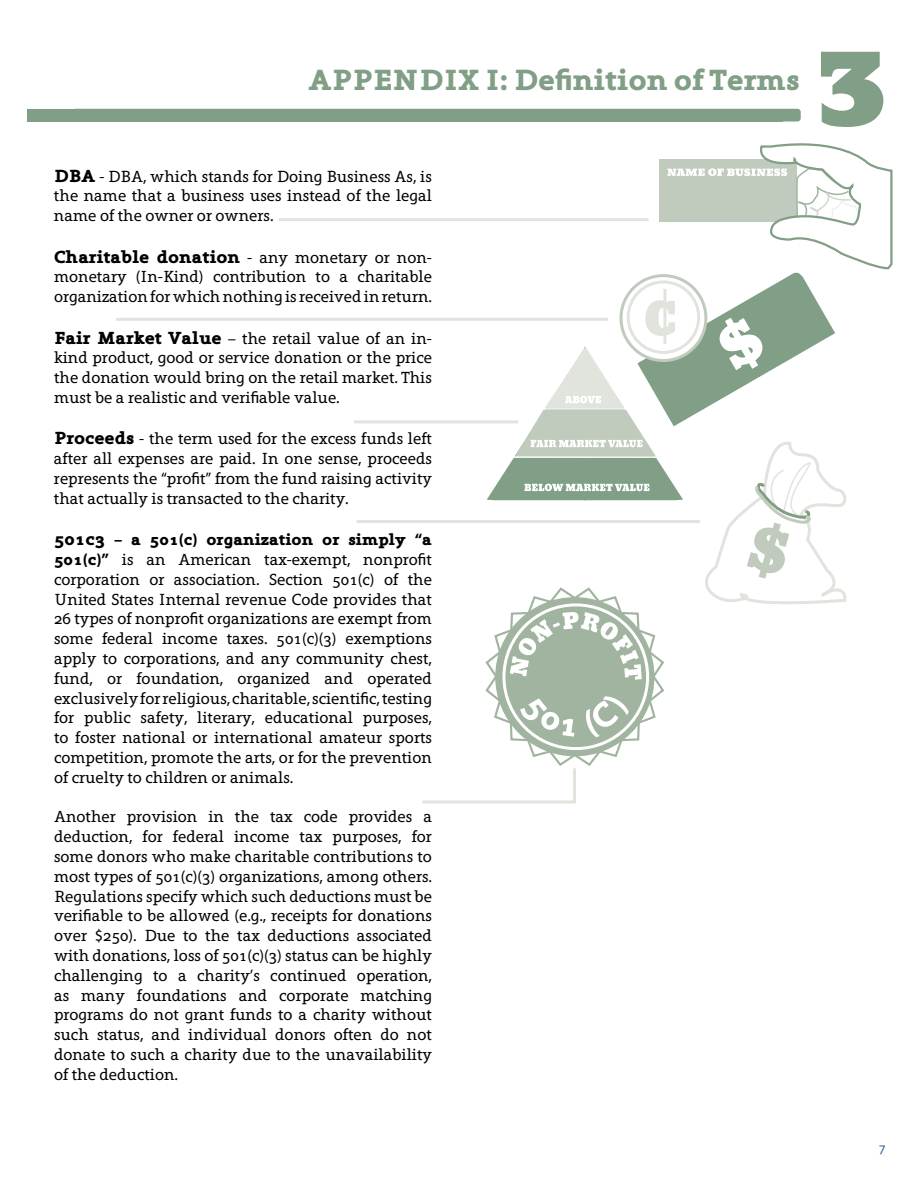
<style>
.page{position:relative;width:918px;height:1188px;background:#fff}
.page>*{position:absolute;margin:0;border:0;box-sizing:border-box;transform-origin:0 0}
.t1{font:112.5px "Bevan";color:#819f86}
.t2{font:700 30px "Grandesign Neue Serif";color:#819f86}
.t3{font:700 18px "Grandesign Neue Serif";color:#000}
.t4{font:16.5px/19.8px "Grandesign Neue Serif";color:#000;text-align:justify}
.t5{font:13.5px "Grandesign Neue Serif";color:#3760a0}
.s1{font-weight:700;font-size:18px}
.s2{font-weight:400;font-size:16.5px}
.s3{font-weight:700}
</style>
<div class="page">
<svg style="left:27px;top:109px;width:47px;height:13px"></svg>
<div style="left:72px;top:109px;width:729px;height:13px;background:#819f86;border-radius:3px"></div>
<hr style="left:279px;top:218px;width:370px;height:3px;background:#e0e4dd">
<hr style="left:116px;top:318px;width:492px;height:3px;background:#e0e4dd">
<hr style="left:357px;top:520px;width:343px;height:3px;background:#e0e4dd">
<hr style="left:354px;top:420px;width:164px;height:3px;background:#e0e4dd">
<svg style="left:419px;top:143px;width:474px;height:661px"></svg>
<div style="left:502px;top:603px;width:147px;height:147px;border:3px solid #fff;border-radius:50%"></div>
<h2 class="t2" style="left:308px;top:63px;width:493px">APPENDIX I: Definition of Terms</h2>
<p class="t4" style="left:54px;top:166px;width:380px"><span class="s1">DBA</span> - DBA, which stands for Doing Business As, is the name that a business uses instead of the legal name of the owner or owners.</p>
<p class="t3" style="left:54px;top:246px;width:380px">Charitable donation <span class="s2">- any monetary or non-</span></p>
<p class="t4" style="left:54px;top:267px;width:380px">monetary (In-Kind) contribution to a charitable organization for which nothing is received in return.</p>
<p class="t4" style="left:54px;top:328px;width:380px"><span class="s1">Fair Market Value</span> – the retail value of an in&shy;kind product, good or service donation or the price the donation would bring on the retail market. This must be a realistic and verifiable value.</p>
<p class="t4" style="left:54px;top:429px;width:380px"><span class="s1">Proceeds</span> - the term used for the excess funds left after all expenses are paid. In one sense, proceeds represents the “profit” from the fund raising activity that actually is transacted to the charity.</p>
<p class="t4" style="left:54px;top:530px;width:380px"><span class="s1">501c3</span> <span class="s3">– a 501(c) organization or simply “a 501(c)”</span> is an American tax-exempt, nonprofit corporation or association. Section 501(c) of the United States Internal revenue Code provides that 26 types of nonprofit organizations are exempt from some federal income taxes. 501(c)(3) exemptions apply to corporations, and any community chest, fund, or foundation, organized and operated exclusively for religious, charitable, scientific, testing for public safety, literary, educational purposes, to foster national or international amateur sports competition, promote the arts, or for the prevention of cruelty to children or animals.</p>
<p class="t4" style="left:54px;top:807px;width:380px">Another provision in the tax code provides a deduction, for federal income tax purposes, for some donors who make charitable contributions to most types of 501(c)(3) organizations, among others.<br>Regulations specify which such deductions must be verifiable to be allowed (e.g., receipts for donations over $250). Due to the tax deductions associated with donations, loss of 501(c)(3) status can be highly challenging to a charity’s continued operation, as many foundations and corporate matching programs do not grant funds to a charity without such status, and individual donors often do not donate to such a charity due to the unavailability of the deduction.</p>
<h1 class="t1" style="left:817px;top:-5px;width:71px">3</h1>
<p class="t5" style="left:879px;top:1140px;width:8px">7</p>
</div>
